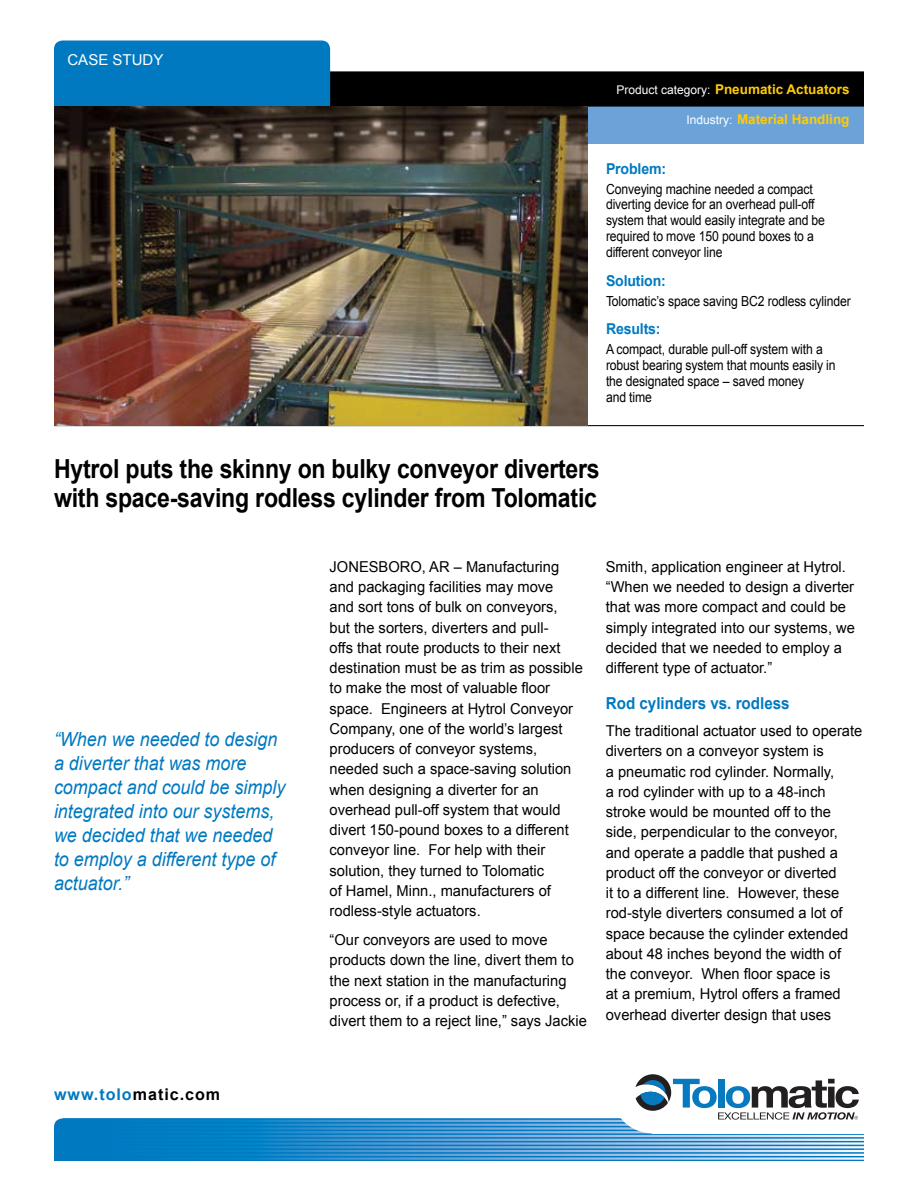
<style>
.page{position:relative;width:918px;height:1188px;background:#fff}
.page>*{position:absolute;margin:0;border:0;box-sizing:border-box;transform-origin:0 0}
.t1{font:700 26.25px/29.2px "Arial";letter-spacing:-.01em;color:#000;scale:.88 1}
.t2{font:italic 19.5px/24px "Arial";color:#0079c1;scale:.92 1}
.t3{font:700 16.5px "Arial";color:#0079c1;scale:.92 1}
.t4{font:700 16.2px "Arial";letter-spacing:.06em;color:#000}
.t5{font:15px/20.2px "Arial";color:#000}
.t6{font:700 15px "Arial";letter-spacing:-.01em;color:#0079c1;scale:.94 1}
.t7{font:15px "Arial";color:#fff}
.t8{font:13.8px/15.8px "Arial";letter-spacing:-.01em;color:#000;scale:.88 1}
.t9{font:700 13.5px "Arial";color:#ffcb05}
.s1{font-weight:400;font-size:12px;color:#fff}
.s2{color:#0079c1}
</style>
<div class="page">
<svg style="left:54px;top:1118px;width:810px;height:43px;background:#529fd4"></svg>
<hr style="left:63px;top:1118px;width:801px;height:2px;background:#0079c1">
<hr style="left:63px;top:1122px;width:801px;height:2px;background:#0079c1">
<hr style="left:63px;top:1126px;width:801px;height:1px;background:#0079c1">
<hr style="left:63px;top:1130px;width:801px;height:1px;background:#0079c1">
<hr style="left:63px;top:1133px;width:801px;height:2px;background:#0079c1">
<hr style="left:63px;top:1137px;width:801px;height:2px;background:#0079c1">
<hr style="left:63px;top:1141px;width:801px;height:1px;background:#0079c1">
<hr style="left:63px;top:1145px;width:801px;height:1px;background:#0079c1">
<hr style="left:63px;top:1148px;width:801px;height:2px;background:#0079c1">
<hr style="left:63px;top:1152px;width:801px;height:2px;background:#0079c1">
<hr style="left:63px;top:1156px;width:801px;height:1px;background:#0079c1">
<hr style="left:63px;top:1160px;width:801px;height:1px;background:#0079c1">
<div style="left:611px;top:1050px;width:83px;height:83px;background:#fff;border-radius:50%"></div>
<div style="left:653px;top:1051px;width:265px;height:82px;background:#fff"></div>
<svg style="left:635px;top:1074px;width:224px;height:46px"></svg>
<hr style="left:54px;top:425px;width:810px;height:1px;background:#000">
<div style="left:330px;top:71px;width:534px;height:36px;background:#000"></div>
<div style="left:54px;top:107px;width:810px;height:37px;background:#6ba3d8"></div>
<div style="left:54px;top:40px;width:276px;height:102px;background:#0079c1;border-radius:9px"></div>
<img style="left:54px;top:107px;width:534px;height:318px">
<p class="t7" style="left:68px;top:51px;width:97px">CASE STUDY</p>
<p class="t9" style="left:616px;top:82px;width:235px"><span class="s1">Product category:</span> Pneumatic Actuators</p>
<p class="t9" style="left:686px;top:112px;width:165px"><span class="s1">Industry:</span> Material Handling</p>
<p class="t6" style="left:606px;top:160px;width:65px">Problem:</p>
<p class="t8" style="left:606px;top:181px;width:250px">Conveying machine needed a compact diverting device for an overhead pull-off system that would easily integrate and be required to move 150 pound boxes to a different conveyor line</p>
<p class="t6" style="left:606px;top:272px;width:65px">Solution:</p>
<p class="t8" style="left:606px;top:293px;width:280px">Tolomatic’s space saving BC2 rodless cylinder</p>
<p class="t6" style="left:606px;top:321px;width:60px">Results:</p>
<p class="t8" style="left:606px;top:342px;width:262px">A compact, durable pull-off system with a robust bearing system that mounts easily in the designated space – saved money<br>and time</p>
<h1 class="t1" style="left:54px;top:454px;width:622px">Hytrol puts the skinny on bulky conveyor diverters with space-saving rodless cylinder from Tolomatic</h1>
<h2 class="t2" style="left:54px;top:727px;width:253px">“When we needed to design a diverter that was more compact and could be simply integrated into our systems, we decided that we needed to employ a different type of actuator.”</h2>
<p class="t4" style="left:54px;top:1085px;width:168px"><span class="s2">www.tolo</span>matic.com</p>
<p class="t5" style="left:330px;top:557px;width:255px">JONESBORO, AR – Manufacturing and packaging facilities may move<br>and sort tons of bulk on conveyors,<br>but the sorters, diverters and pull-<br>offs that route products to their next destination must be as trim as possible to make the most of valuable floor space. Engineers at Hytrol Conveyor Company, one of the world’s largest producers of conveyor systems, needed such a space-saving solution when designing a diverter for an overhead pull-off system that would divert 150-pound boxes to a different conveyor line. For help with their solution, they turned to Tolomatic<br>of Hamel, Minn., manufacturers of rodless-style actuators.</p>
<p class="t5" style="left:330px;top:930px;width:259px">“Our conveyors are used to move products down the line, divert them to the next station in the manufacturing process or, if a product is defective, divert them to a reject line,” says Jackie</p>
<p class="t5" style="left:606px;top:557px;width:251px">Smith, application engineer at Hytrol. “When we needed to design a diverter that was more compact and could be simply integrated into our systems, we decided that we needed to employ a different type of actuator.”</p>
<p class="t3" style="left:606px;top:694px;width:201px">Rod cylinders vs. rodless</p>
<p class="t5" style="left:606px;top:721px;width:258px">The traditional actuator used to operate diverters on a conveyor system is<br>a pneumatic rod cylinder. Normally,<br>a rod cylinder with up to a 48-inch stroke would be mounted off to the side, perpendicular to the conveyor, and operate a paddle that pushed a product off the conveyor or diverted<br>it to a different line. However, these rod-style diverters consumed a lot of space because the cylinder extended about 48 inches beyond the width of the conveyor. When floor space is<br>at a premium, Hytrol offers a framed overhead diverter design that uses</p>
</div>
